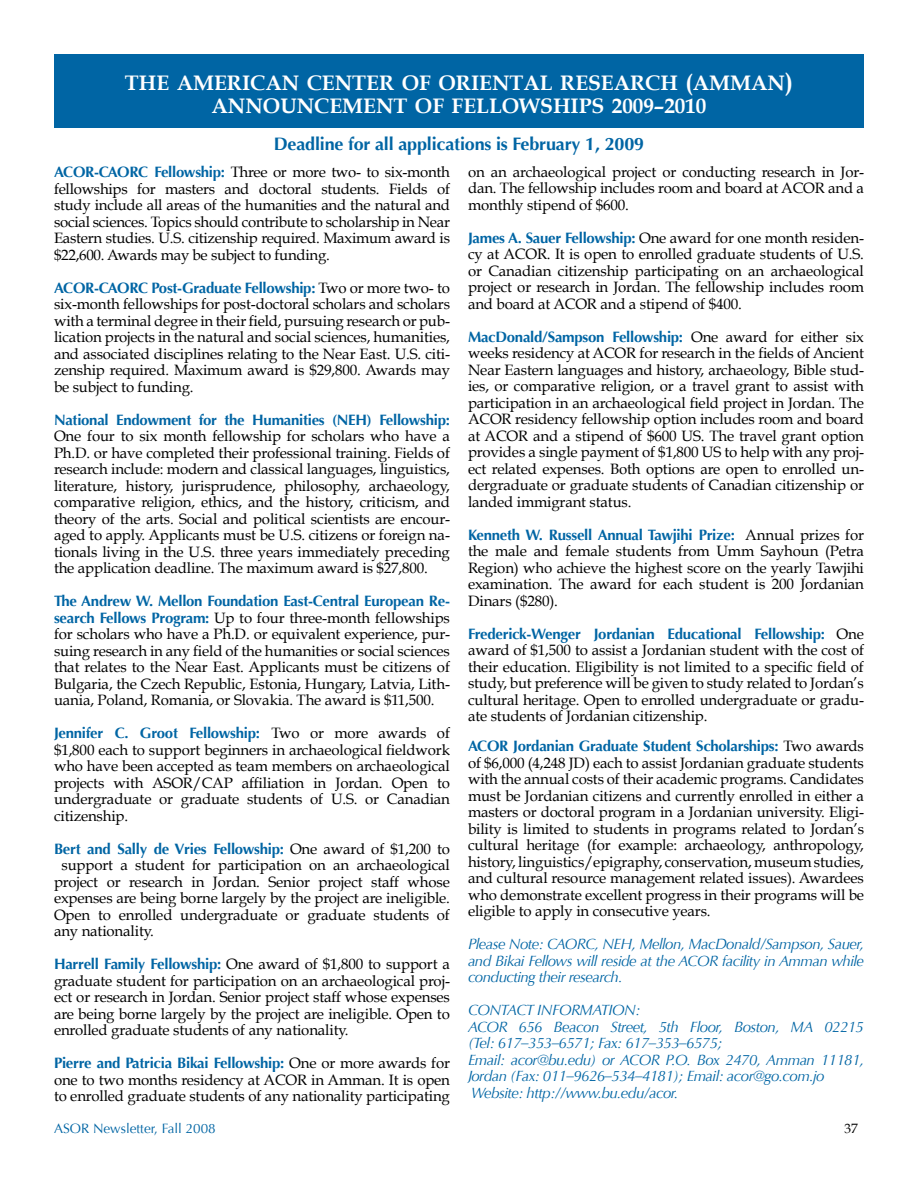
<style>
.page{position:relative;width:918px;height:1188px;background:#fff}
.page>*{position:absolute;margin:0;border:0;box-sizing:border-box;transform-origin:0 0}
.t1{font:700 21px "Book Antiqua";color:#fff}
.t2{font:700 18px "Optima";letter-spacing:-.01em;color:#0065a4}
.t3{font:15px/16.5px "Book Antiqua";letter-spacing:-.01em;color:#000;text-align:justify}
.t4{font:700 15px "Optima";letter-spacing:-.02em;color:#0065a4}
.t5{font:italic 15px/16.5px "Optima";letter-spacing:-.035em;color:#0065a4;text-align:justify}
.t6{font:13.5px "Optima";color:#0065a4}
.t7{font:13.5px "Book Antiqua";color:#000}
.s1{font-size:22.5px}
.s2{font-size:24px}
.s3{font-family:"Optima";font-weight:700;color:#0065a4}
.s4{font-family:"Book Antiqua";font-weight:400;color:#000}
</style>
<div class="page">
<div style="left:54px;top:54px;width:810px;height:74px;background:#0065a4"></div>
<h1 class="t1" style="left:125px;top:71px;width:588px">THE AMERICAN CENTER OF ORIENTAL RESEARCH <span class="s1">(</span>AMMA</h1>
<h1 class="t1" style="left:768px;top:71px;width:27px">N<span class="s2">)</span></h1>
<h1 class="t1" style="left:212px;top:94px;width:308px">ANNOUNCEMENT OF FELLOWS</h1>
<h1 class="t1" style="left:553px;top:94px;width:155px">HIPS 2009–2010</h1>
<p class="t2" style="left:274px;top:134px;width:372px">Deadline for all applications is February 1, 2009</p>
<p class="t3" style="left:54px;top:164px;width:398px"><span class="s3">ACOR-CAORC Fellowship:</span> Three or more two- to six-month fellowships for masters and doctoral students. Fields of study include all areas of the humanities and the natural and social sciences. Topics should contribute to scholarship in Near Eastern studies. U.S. citizenship required. Maximum award is $22,600. Awards may be subject to funding.</p>
<p class="t4" style="left:54px;top:279px;width:397px">ACOR-CAORC Post-Graduate Fellowship: <span class="s4">Two or more two- to</span></p>
<p class="t3" style="left:54px;top:296px;width:398px">six-month fellowships for post-doctoral scholars and scholars with a terminal degree in their field, pursuing research or pub&shy;lication projects in the natural and social sciences, humanities, and associated disciplines relating to the Near East. U.S. citi&shy;zenship required. Maximum award is $29,800. Awards may be subject to funding.</p>
<p class="t4" style="left:54px;top:411px;width:397px">National Endowment for the Humanities (NEH) Fellowship:</p>
<p class="t3" style="left:54px;top:428px;width:398px">One four to six month fellowship for scholars who have a Ph.D. or have completed their professional training. Fields of research include: modern and classical languages, linguistics, literature, history, jurisprudence, philosophy, archaeology, comparative religion, ethics, and the history, criticism, and theory of the arts. Social and political scientists are encour&shy;aged to apply. Applicants must be U.S. citizens or foreign na&shy;tionals living in the U.S. three years immediately preceding the application deadline. The maximum award is $27,800.</p>
<p class="t4" style="left:54px;top:592px;width:398px">The Andrew W. Mellon Foundation East-Central European Re-</p>
<p class="t3" style="left:54px;top:609px;width:397px"><span class="s3">search Fellows Program:</span> Up to four three-month fellowships for scholars who have a Ph.D. or equivalent experience, pur&shy;suing research in any field of the humanities or social sciences that relates to the Near East. Applicants must be citizens of Bulgaria, the Czech Republic, Estonia, Hungary, Latvia, Lith&shy;uania, Poland, Romania, or Slovakia. The award is $11,500.</p>
<p class="t4" style="left:54px;top:724px;width:397px">Jennifer C. Groot Fellowship: <span class="s4">Two or more awards of</span></p>
<p class="t3" style="left:54px;top:741px;width:398px">$1,800 each to support beginners in archaeological fieldwork who have been accepted as team members on archaeological projects with ASOR/CAP affiliation in Jordan. Open to undergraduate or graduate students of U.S. or Canadian citizenship.</p>
<p class="t4" style="left:54px;top:840px;width:397px">Bert and Sally de Vries Fellowship: <span class="s4">One award of $1,200 to</span></p>
<p class="t3" style="left:54px;top:857px;width:398px;text-indent:8px">support a student for participation on an archaeological project or research in Jordan. Senior project staff whose expenses are being borne largely by the project are ineligible.<br>Open to enrolled undergraduate or graduate students of any nationality.</p>
<p class="t3" style="left:54px;top:956px;width:397px"><span class="s3">Harrell Family Fellowship:</span> One award of $1,800 to support a graduate student for participation on an archaeological proj&shy;ect or research in Jordan. Senior project staff whose expenses are being borne largely by the project are ineligible. Open to enrolled graduate students of any nationality.</p>
<p class="t4" style="left:54px;top:1054px;width:397px">Pierre and Patricia Bikai Fellowship: <span class="s4">One or more awards for</span></p>
<p class="t3" style="left:54px;top:1071px;width:398px">one to two months residency at ACOR in Amman. It is open to enrolled graduate students of any nationality participating</p>
<p class="t3" style="left:468px;top:164px;width:397px">on an archaeological project or conducting research in Jor&shy;dan. The fellowship includes room and board at ACOR and a monthly stipend of $600.</p>
<p class="t3" style="left:468px;top:230px;width:398px"><span class="s3">James A. Sauer Fellowship:</span> One award for one month residen&shy;cy at ACOR. It is open to enrolled graduate students of U.S. or Canadian citizenship participating on an archaeological project or research in Jordan. The fellowship includes room and board at ACOR and a stipend of $400.</p>
<p class="t4" style="left:468px;top:328px;width:397px">MacDonald/Sampson Fellowship: <span class="s4">One award for either six</span></p>
<p class="t3" style="left:468px;top:345px;width:398px">weeks residency at ACOR for research in the fields of Ancient Near Eastern languages and history, archaeology, Bible stud&shy;ies, or comparative religion, or a travel grant to assist with participation in an archaeological field project in Jordan. The ACOR residency fellowship option includes room and board at ACOR and a stipend of $600 US. The travel grant option provides a single payment of $1,800 US to help with any proj&shy;ect related expenses. Both options are open to enrolled un&shy;dergraduate or graduate students of Canadian citizenship or landed immigrant status.</p>
<p class="t4" style="left:468px;top:526px;width:397px">Kenneth W. Russell Annual Tawjihi Prize: <span class="s4">Annual prizes for</span></p>
<p class="t3" style="left:468px;top:543px;width:398px">the male and female students from Umm Sayhoun (Petra Region) who achieve the highest score on the yearly Tawjihi examination. The award for each student is 200 Jordanian Dinars ($280).</p>
<p class="t4" style="left:468px;top:625px;width:397px">Frederick-Wenger Jordanian Educational Fellowship: <span class="s4">One</span></p>
<p class="t3" style="left:468px;top:642px;width:398px">award of $1,500 to assist a Jordanian student with the cost of their education. Eligibility is not limited to a specific field of study, but preference will be given to study related to Jordan’s cultural heritage. Open to enrolled undergraduate or gradu&shy;ate students of Jordanian citizenship.</p>
<p class="t4" style="left:468px;top:738px;width:397px">ACOR Jordanian Graduate Student Scholarships: <span class="s4">Two awards</span></p>
<p class="t3" style="left:468px;top:755px;width:398px">of $6,000 (4,248 JD) each to assist Jordanian graduate students with the annual costs of their academic programs. Candidates must be Jordanian citizens and currently enrolled in either a masters or doctoral program in a Jordanian university. Eligi&shy;bility is limited to students in programs related to Jordan’s cultural heritage (for example: archaeology, anthropology, history, linguistics/epigraphy, conservation, museum studies, and cultural resource management related issues). Awardees who demonstrate excellent progress in their programs will be eligible to apply in consecutive years.</p>
<p class="t5" style="left:468px;top:936px;width:398px">Please Note: CAORC, NEH, Mellon, MacDonald/Sampson, Sauer, and Bikai Fellows will reside at the ACOR facility in Amman while conducting their research.</p>
<p class="t5" style="left:468px;top:1002px;width:398px;text-align:left">CONTACT INFORMATION:<br>ACOR 656 Beacon Street, 5th Floor, Boston, MA 02215 (Tel: 617–353–6571; Fax: 617–353–6575;<br>Email: acor@bu.edu) or ACOR P.O. Box 2470, Amman 11181, Jordan (Fax: 011–9626–534–4181); Email: acor@go.com.jo Website: http://www.bu.edu/acor.</p>
<p class="t6" style="left:54px;top:1120px;width:163px">ASOR Newsletter, Fall 2008</p>
<p class="t7" style="left:845px;top:1120px;width:15px">37</p>
</div>
